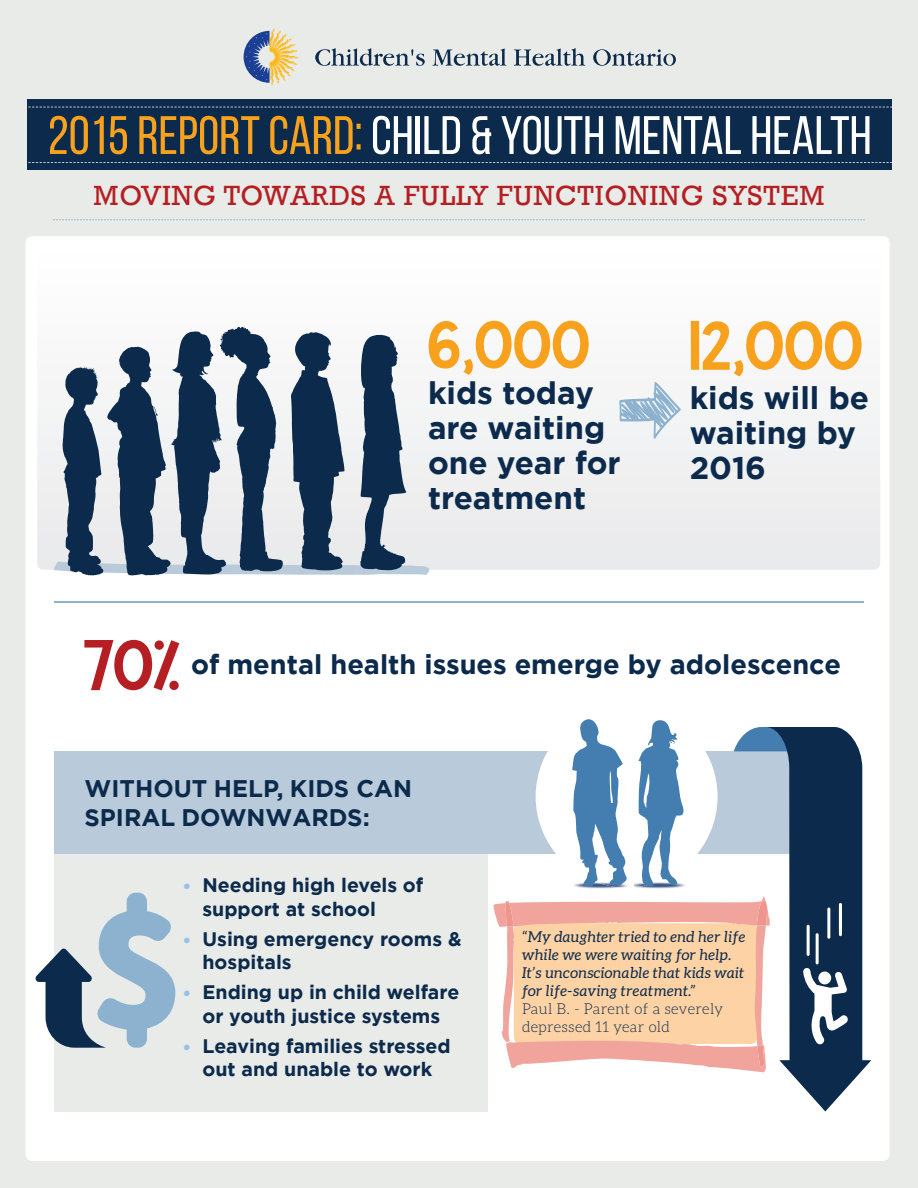
<style>
.page{position:relative;width:918px;height:1188px;background:#e9ebe8}
.page>*{position:absolute;margin:0;border:0;box-sizing:border-box;transform-origin:0 0}
.t1{font:73.35px "KG Whatthe Teacher Wants";color:#b51f23}
.t2{font:71.1px "KG Whatthe Teacher Wants";color:#f8a11c}
.t3{font:69.6px "KG Whatthe Teacher Wants";color:#f8a11c}
.t4{font:54px "Bebas Neue";color:#fff}
.t5{font:700 31.35px/34.8px "Gotham";color:#0c2b4c}
.t6{font:28.5px "Rockwell";letter-spacing:.03em;color:#b51f23}
.t7{font:700 27.15px "Gotham";color:#0c2b4c}
.t8{font:700 24px/28.8px "Gotham";color:#0c2b4c}
.t9{font:700 19.5px/23.4px "Gotham";color:#0c2b4c}
.t10{font:italic 15px/18px "Aleo";letter-spacing:.02em;color:#0c2b4c}
.t11{font:300 15px/18px "Aleo";letter-spacing:.02em;color:#0c2b4c}
.s1{color:#f8a11c}
.s2{font-family:"Calibri";font-weight:400;font-style:italic;font-size:18px;color:#96c2e8}
</style>
<div class="page">
<div style="left:26px;top:236px;width:864px;height:925px;background:#fff;border-radius:7px"></div>
<div style="left:28px;top:100px;width:864px;height:70px;background:#0c2b4c"></div>
<svg style="left:53px;top:219px;width:812px;height:1px"></svg>
<div style="left:37px;top:326px;width:843px;height:244px;background:#f1f2f3"></div>
<svg style="left:107px;top:327px;width:301px;height:249px"></svg>
<svg style="left:52px;top:366px;width:378px;height:209px"></svg>
<hr style="left:54px;top:602px;width:810px;height:1px;background:#8cb2d0">
<div style="left:54px;top:836px;width:433px;height:276px;background:#e9ebe8"></div>
<div style="left:54px;top:751px;width:757px;height:102px;background:#b9cbda"></div>
<svg style="left:35px;top:893px;width:140px;height:155px"></svg>
<svg style="left:493px;top:719px;width:378px;height:393px"></svg>
<svg style="left:619px;top:381px;width:62px;height:58px"></svg>
<svg style="left:28px;top:107px;width:864px;height:1px"></svg>
<svg style="left:28px;top:162px;width:864px;height:1px"></svg>
<svg style="left:244px;top:28px;width:55px;height:58px"></svg>
<svg style="left:315px;top:48px;width:110px;height:18px"></svg>
<svg style="left:432px;top:48px;width:74px;height:18px"></svg>
<svg style="left:514px;top:48px;width:71px;height:18px"></svg>
<svg style="left:593px;top:49px;width:83px;height:17px"></svg>
<h3 class="t4" style="left:48px;top:106px;width:825px"><span class="s1">2015 REPORT CARD:</span> CHILD &amp; YOUTH MENTAL HEALTH</h3>
<h3 class="t6" style="left:94px;top:179px;width:732px">MOVING TOWARDS A FULLY FUNCTIONING SYSTEM</h3>
<h3 class="t3" style="left:428px;top:302px;width:163px">6,000</h3>
<h3 class="t5" style="left:428px;top:376px;width:194px">kids today are waiting one year for treatment</h3>
<h3 class="t5" style="left:690px;top:380px;width:181px">kids will be waiting by<br>2016</h3>
<h2 class="t2" style="left:690px;top:302px;width:174px">12,000</h2>
<h1 class="t1" style="left:84px;top:620px;width:97px">70%</h1>
<h3 class="t7" style="left:191px;top:646px;width:651px">of mental health issues emerge by adolescence</h3>
<p class="t8" style="left:85px;top:774px;width:329px">WITHOUT HELP, KIDS CAN<br>SPIRAL DOWNWARDS:</p>
<p class="t9" style="left:202px;top:874px;width:222px;text-indent:-20px"><span class="s2">•</span> Needing high levels of support at school</p>
<p class="t9" style="left:202px;top:927px;width:261px;text-indent:-20px"><span class="s2">•</span> Using emergency rooms &amp; hospitals</p>
<p class="t9" style="left:182px;top:981px;width:279px;text-align:center"><span class="s2">•</span> Ending up in child welfare or youth justice systems</p>
<p class="t9" style="left:182px;top:1034px;width:270px;text-align:center"><span class="s2">•</span> Leaving families stressed out and unable to work</p>
<p class="t10" style="left:522px;top:928px;width:225px">“My daughter tried to end her life while we were waiting for help.<br>It’s unconscionable that kids wait for life-saving treatment.”</p>
<p class="t11" style="left:522px;top:1000px;width:203px">Paul B. - Parent of a severely depressed 11 year old</p>
</div>
